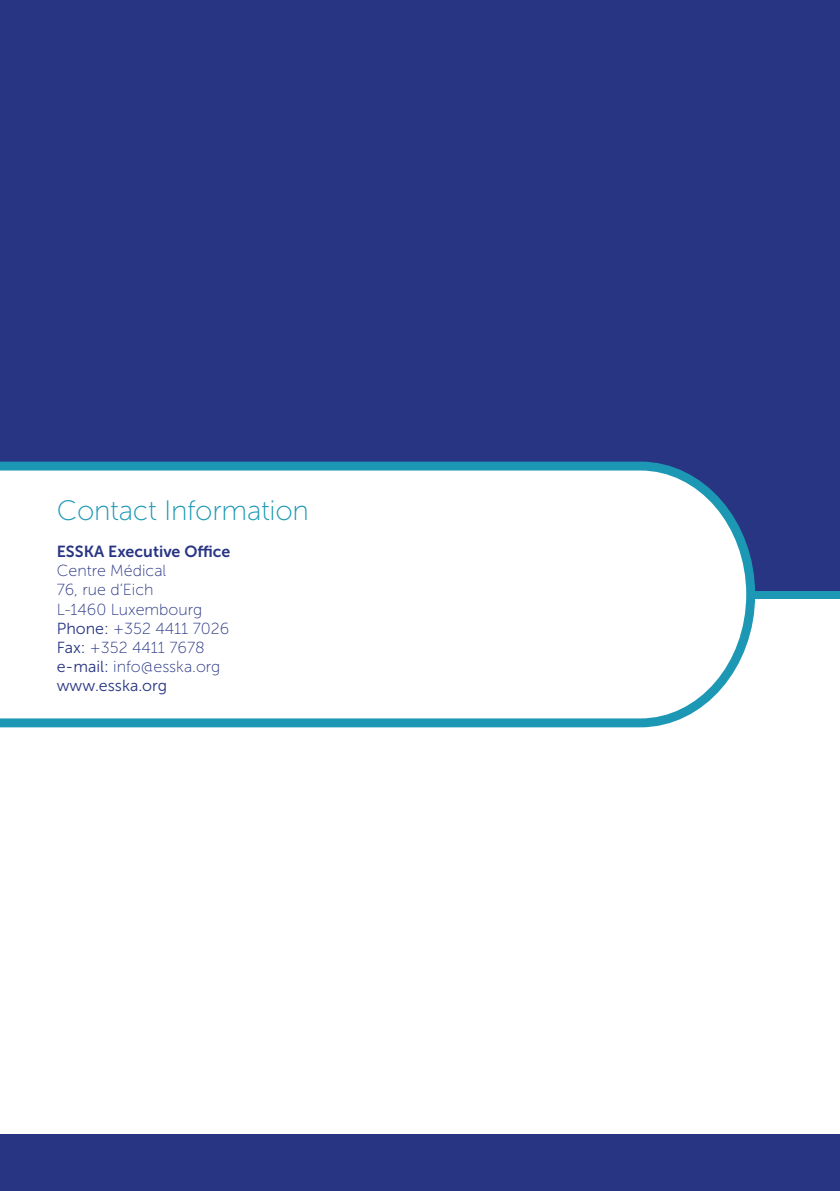
<style>
.page{position:relative;width:840px;height:1191px;background:#fff}
.page>*{position:absolute;margin:0;border:0;box-sizing:border-box;transform-origin:0 0}
.t1{font:28px "Museo Sans 100";letter-spacing:-.01em;color:#1c98b5}
.t2{font:16px/19.2px "Museo Sans 100";color:#283583}
.t3{font:16px "Museo Sans 700";color:#283583}
.t4{font:16px "Museo Sans 300";color:#283583}
.s1{font-family:"Museo Sans 300"}
</style>
<div class="page">
<div style="left:0;top:1134px;width:839px;height:57px;background:#283583"></div>
<div style="left:0;top:0;width:839px;height:595px;background:#283583"></div>
<div style="left:0;top:591px;width:839px;height:8px;background:#1c98b5"></div>
<svg style="left:0;top:461px;width:756px;height:267px"></svg>
<h1 class="t1" style="left:57px;top:495px;width:253px">Contact Information</h1>
<p class="t3" style="left:57px;top:542px;width:175px">ESSKA Executive Office</p>
<p class="t2" style="left:57px;top:561px;width:174px">Centre Médical<br>76, rue d’Eich<br>L-1460 Luxembourg<br><span class="s1">Phone:</span> +352 4411 7026<br><span class="s1">Fax:</span> +352 4411 7678 <span class="s1">e-mail:</span> info@esska.org</p>
<p class="t4" style="left:57px;top:677px;width:112px">www.esska.org</p>
</div>
